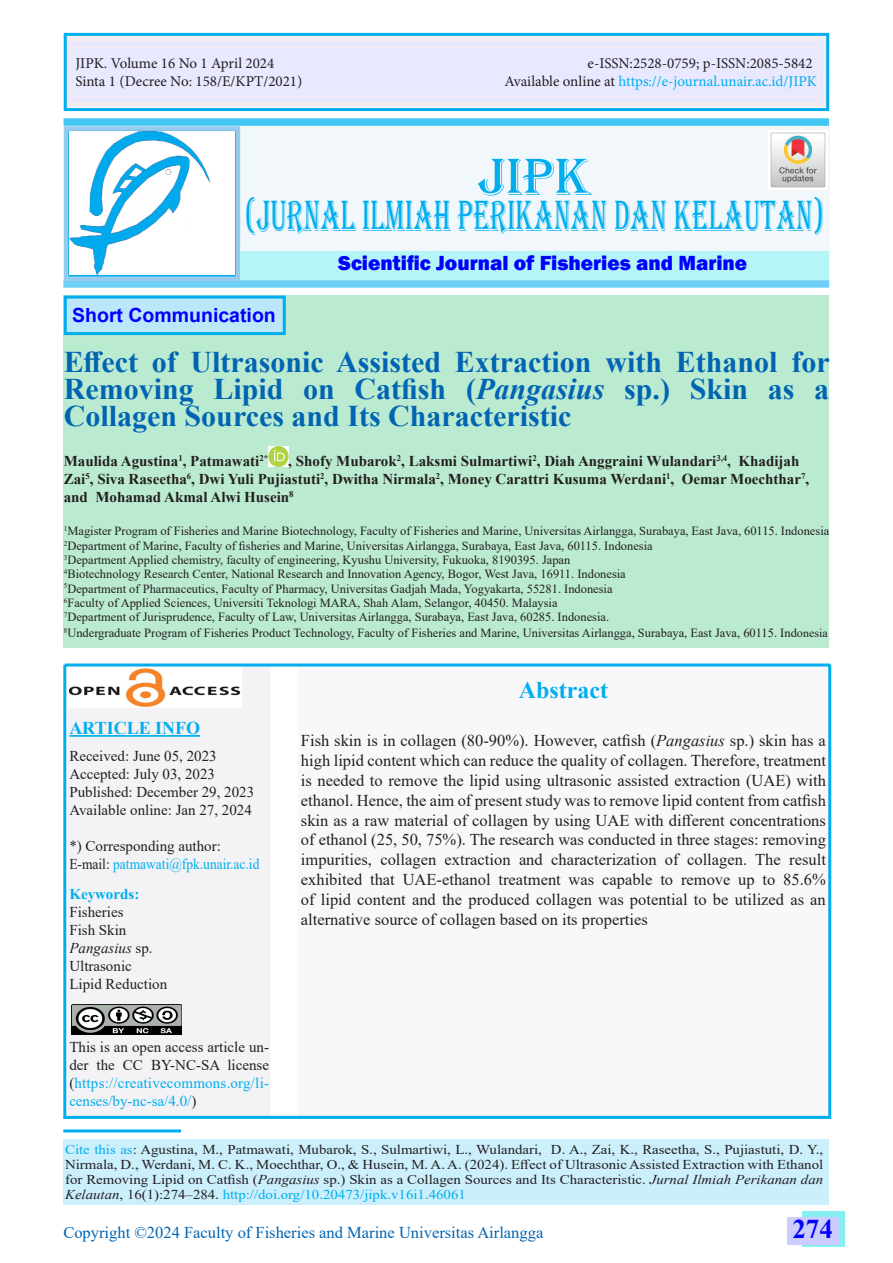
<style>
.page{position:relative;width:893px;height:1263px;background:#fff}
.page>*{position:absolute;margin:0;border:0;box-sizing:border-box;transform-origin:0 0}
.t1{font:54px "Algerian";color:#00aeef}
.t2{font:45px "Algerian";color:#00aeef;scale:.6 1}
.t3{font:700 30px/27px "Times New Roman";color:#0164b2;text-align:justify}
.t4{font:700 27px "Times New Roman";color:#00f}
.t5{font:700 24px "Times New Roman";color:#00aeef}
.t6{font:800 21px "Franklin Gothic";color:#00f}
.Body_Text{font:700 19.5px "Arial";color:#00f}
.t7{font:700 18px "Times New Roman";color:#00aeef}
.t8{font:16.5px/19.8px "Times New Roman";color:#231f20;text-align:justify}
.t9{font:16.5px "Times New Roman";color:#0164b2}
.t10{font:15px/18px "Times New Roman";color:#231f20}
.t11{font:700 15px/18px "Times New Roman";color:#231f20}
.t12{font:15px "Minion Pro";color:#231f20}
.t13{font:15px "Minion Pro";color:#00aeef}
.t14{font:15px "Times New Roman";color:#00aeef;scale:.9 1}
.t15{font:700 15px "Times New Roman";color:#00aeef}
.t16{font:13.5px/15px "Times New Roman";color:#231f20;text-align:justify;scale:1.1 1}
.Normal__Web{font:12.45px "Times New Roman";color:#231f20}
.s1{color:#231f20}
.s2{font-style:italic}
.s3{font-size:12px}
.s4{color:#00aeef}
</style>
<div class="page">
<svg style="left:802px;top:1211px;width:42px;height:36px"></svg>
<div style="left:787px;top:1217px;width:51px;height:27px;background:#ccf"></div>
<div style="left:64px;top:296px;width:765px;height:352px;background:#baead0"></div>
<img style="left:268px;top:446px;width:20px;height:20px">
<div style="left:69px;top:665px;width:201px;height:450px;background:#f3f2f5"></div>
<hr style="left:69px;top:735px;width:131px;height:2px;background:#00aeef">
<div style="left:68px;top:665px;width:203px;height:451px;border:2px solid #f3f2f5"></div>
<img style="left:69px;top:666px;width:172px;height:42px">
<div style="left:299px;top:668px;width:528px;height:449px;background:#f8f8fb"></div>
<div style="left:298px;top:666px;width:531px;height:453px;border:3px solid #f8f8fb"></div>
<div style="left:63px;top:1139px;width:766px;height:65px;background:#cceffc"></div>
<hr style="left:63px;top:1129px;width:118px;height:3px;background:#00aeef">
<hr style="left:65px;top:663px;width:765px;height:3px;background:#00aeef">
<hr style="left:64px;top:1116px;width:766px;height:3px;background:#00aeef">
<div style="left:240px;top:122px;width:589px;height:159px;background:#f1f7fa"></div>
<div style="left:64px;top:118px;width:765px;height:8px;background:#40c7f4"></div>
<div style="left:63px;top:280px;width:766px;height:8px;background:#6bcff6"></div>
<img style="left:69px;top:131px;width:141px;height:144px">
<div style="left:64px;top:126px;width:176px;height:155px;border:4px solid #97cbed"></div>
<div style="left:241px;top:251px;width:588px;height:29px;background:#b6f5f7"></div>
<img style="left:768px;top:130px;width:59px;height:59px">
<img style="left:71px;top:1005px;width:111px;height:29px">
<svg style="left:63px;top:33px;width:767px;height:77px;background:#eae8fc"></svg>
<div style="left:73px;top:46px;width:746px;height:51px;border:2px solid #f2ebf1"></div>
<hr style="left:64px;top:33px;width:765px;height:3px;background:#00aeef">
<hr style="left:64px;top:108px;width:765px;height:3px;background:#00aeef">
<hr style="left:64px;top:34px;width:3px;height:76px;background:#00aeef">
<hr style="left:826px;top:34px;width:3px;height:76px;background:#00aeef">
<hr style="left:63px;top:665px;width:3px;height:454px;background:#00aeef">
<div style="left:65px;top:297px;width:219px;height:37px;background:#bce6fa"></div>
<div style="left:64px;top:296px;width:222px;height:39px;border:3px solid #00aeef"></div>
<hr style="left:828px;top:665px;width:3px;height:454px;background:#00aeef">
<p class="t12" style="left:75px;top:53px;width:200px">JIPK. Volume 16 No 1 April 2024</p>
<p class="t12" style="left:588px;top:53px;width:227px">e-ISSN:2528-0759; p-ISSN:2085-5842</p>
<p class="t12" style="left:75px;top:71px;width:228px">Sinta 1 (Decree No: 158/E/KPT/2021)</p>
<p class="t13" style="left:504px;top:71px;width:314px"><span class="s1">Available online at</span> https://e-journal.unair.ac.id/JIPK</p>
<p class="t1" style="left:478px;top:147px;width:114px">JIPK</p>
<p class="t2" style="left:245px;top:191px;width:968px">(JURNAL ILMIAH PERIKANAN DAN KELAUTAN)</p>
<p class="t6" style="left:338px;top:249px;width:410px">Scientific Journal of Fisheries and Marine</p>
<p class="Body_Text" style="left:72px;top:301px;width:205px">Short Communication</p>
<p class="t3" style="left:64px;top:348px;width:767px">Effect of Ultrasonic Assisted Extraction with Ethanol for Removing Lipid on Catfish (<span class="s2">Pangasius</span> sp.) Skin as a Collagen Sources and Its Characteristic</p>
<p class="t11" style="left:64px;top:452px;width:206px">Maulida Agustina<sup>1</sup>, Patmawati<sup>2*</sup></p>
<p class="t11" style="left:64px;top:452px;width:747px;text-indent:225px">, Shofy Mubarok<sup>2</sup>, Laksmi Sulmartiwi<sup>2</sup>, Diah Anggraini Wulandari<sup>3,4</sup>, Khadijah<br>Zai<sup>5</sup>, Siva Raseetha<sup>6</sup>, Dwi Yuli Pujiastuti<sup>2</sup>, Dwitha Nirmala<sup>2</sup>, Money Carattri Kusuma Werdani<sup>1</sup>, Oemar Moechthar<sup>7</sup>, and Mohamad Akmal Alwi Husein<sup>8</sup></p>
<p class="Normal__Web" style="left:64px;top:522px;width:767px"><sup>1</sup>Magister Program of Fisheries and Marine Biotechnology, Faculty of Fisheries and Marine, Universitas Airlangga, Surabaya, East Java, 60115. Indonesia</p>
<p class="Normal__Web" style="left:64px;top:537px;width:590px"><sup>2</sup>Department of Marine, Faculty of fisheries and Marine, Universitas Airlangga, Surabaya, East Java, 60115. Indonesia</p>
<p class="Normal__Web" style="left:64px;top:551px;width:508px"><sup>3</sup>Department Applied chemistry, faculty of engineering, Kyushu University, Fukuoka, 8190395. Japan</p>
<p class="Normal__Web" style="left:64px;top:565px;width:564px"><sup>4</sup>Biotechnology Research Center, National Research and Innovation Agency, Bogor, West Java, 16911. Indonesia</p>
<p class="Normal__Web" style="left:64px;top:580px;width:550px"><sup>5</sup>Department of Pharmaceutics, Faculty of Pharmacy, Universitas Gadjah Mada, Yogyakarta, 55281. Indonesia</p>
<p class="Normal__Web" style="left:64px;top:594px;width:495px"><sup>6</sup>Faculty of Applied Sciences, Universiti Teknologi MARA, Shah Alam, Selangor, 40450. Malaysia</p>
<p class="Normal__Web" style="left:64px;top:608px;width:547px"><sup>7</sup>Department of Jurisprudence, Faculty of Law, Universitas Airlangga, Surabaya, East Java, 60285. Indonesia.</p>
<p class="Normal__Web" style="left:64px;top:624px;width:765px"><sup>8</sup>Undergraduate Program of Fisheries Product Technology, Faculty of Fisheries and Marine, Universitas Airlangga, Surabaya, East Java, 60115. Indo<span class="s3">nesia</span></p>
<p class="t7" style="left:69px;top:715px;width:132px">ARTICLE INFO</p>
<p class="t10" style="left:69px;top:746px;width:149px">Received: June 05, 2023</p>
<p class="t10" style="left:69px;top:764px;width:147px">Accepted: July 03, 2023</p>
<p class="t10" style="left:69px;top:782px;width:186px">Published: December 29, 2023</p>
<p class="t10" style="left:69px;top:800px;width:184px">Available online: Jan 27, 2024</p>
<p class="t10" style="left:69px;top:836px;width:153px">*) Corresponding author:</p>
<p class="t14" style="left:69px;top:853px;width:213px"><span class="s1">E-mail:</span> patmawati@fpk.unair.ac.id</p>
<p class="t15" style="left:69px;top:883px;width:71px">Keywords:</p>
<p class="t10" style="left:69px;top:902px;width:99px">Fisheries<br>Fish Skin<br><span class="s2">Pangasius</span> sp.<br>Ultrasonic<br>Lipid Reduction</p>
<p class="t10" style="left:69px;top:1037px;width:201px;text-align:justify">This is an open access article un&shy;der the CC BY-NC-SA license (<span class="s4">https://creativecommons.org/li&shy;censes/by-nc-sa/4.0/</span>)</p>
<p class="t5" style="left:519px;top:672px;width:91px">Abstract</p>
<p class="t8" style="left:301px;top:730px;width:526px">Fish skin is in collagen (80-90%). However, catfish (<span class="s2">Pangasius</span> sp.) skin has a high lipid content which can reduce the quality of collagen. Therefore, treatment is needed to remove the lipid using ultrasonic assisted extraction (UAE) with ethanol. Hence, the aim of present study was to remove lipid content from catfish skin as a raw material of collagen by using UAE with different concentrations of ethanol (25, 50, 75%). The research was conducted in three stages: removing impurities, collagen extraction and characterization of collagen. The result exhibited that UAE-ethanol treatment was capable to remove up to 85.6% of lipid content and the produced collagen was potential to be utilized as an alternative source of collagen based on its properties</p>
<p class="t16" style="left:65px;top:1141px;width:691px"><span class="s4">Cite this as</span>: Agustina, M., Patmawati, Mubarok, S., Sulmartiwi, L., Wulandari, D. A., Zai, K., Raseetha, S., Pujiastuti, D. Y., Nirmala, D., Werdani, M. C. K., Moechthar, O., &amp; Husein, M. A. A. (2024). Effect of Ultrasonic Assisted Extraction with Ethanol for Removing Lipid on Catfish (<span class="s2">Pangasius</span> sp.) Skin as a Collagen Sources and Its Characteristic. <span class="s2">Jurnal Ilmiah Perikanan dan Kelautan</span>, 16(1):274–284. <span class="s4">http://doi.org/10.20473/jipk.v16i1.46061</span></p>
<p class="t9" style="left:63px;top:1221px;width:481px">Copyright ©2024 Faculty of Fisheries and Marine Universitas Airlangga</p>
<p class="t4" style="left:792px;top:1209px;width:42px">274</p>
</div>
